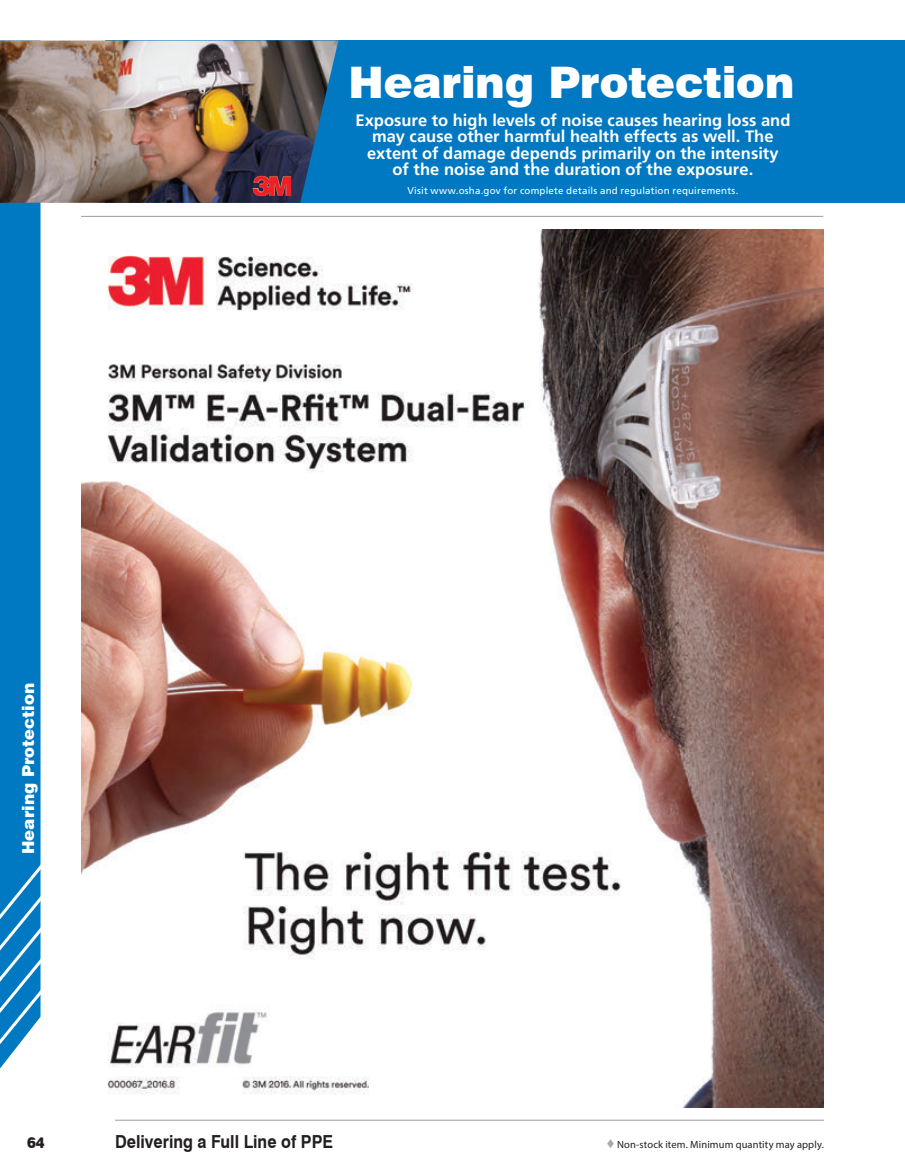
<style>
.page{position:relative;width:905px;height:1175px;background:#fff}
.page>*{position:absolute;margin:0;border:0;box-sizing:border-box;transform-origin:0 0}
.t1{font:900 43.5px "Swiss 721 BT";letter-spacing:-.01em;color:#fff}
.t2{font:700 18px "Swiss 721 BT";color:#231f20;scale:.9 1}
.t3{font:700 16.5px/16.5px "Frutiger";color:#fff;text-align:center}
.t4{font:900 16.5px "Swiss 721 BT";color:#fff}
.t5{font:900 15px "Swiss 721 BT";color:#231f20;scale:.9 1}
.t6{font:10.5px "Myriad Pro";letter-spacing:.01em;color:#231f20}
.t7{font:9.75px "Frutiger";letter-spacing:.02em;color:#fff}
.s1{font-family:"Times New Roman";font-size:15px;color:#a8a9ad}
</style>
<div class="page">
<hr style="left:115px;top:1119px;width:709px;height:1px;background:#a9a7a7">
<svg style="left:0;top:203px;width:41px;height:866px;background:#1282c6"></svg>
<img style="left:81px;top:230px;width:743px;height:877px">
<div style="left:105px;top:40px;width:799px;height:163px;background:#0079c2"></div>
<img style="left:0;top:40px;width:338px;height:163px">
<hr style="left:81px;top:216px;width:742px;height:1px;background:#a9a7a7">
<img style="left:253px;top:176px;width:38px;height:20px">
<p class="t4" style="left:18px;top:854px;width:173px;rotate:-90deg">Hearing Protection</p>
<h1 class="t1" style="left:348px;top:56px;width:447px">Hearing Protection</h1>
<p class="t3" style="left:355px;top:112px;width:436px">Exposure to high levels of noise causes hearing loss and may cause other harmful health effects as well. The extent of damage depends primarily on the intensity<br>of the noise and the duration of the exposure.</p>
<p class="t7" style="left:407px;top:185px;width:332px">Visit www.osha.gov for complete details and regulation requirements.</p>
<p class="t5" style="left:27px;top:1133px;width:21px">64</p>
<p class="t2" style="left:115px;top:1130px;width:244px">Delivering a Full Line of PPE</p>
<p class="t6" style="left:607px;top:1137px;width:218px"><span class="s1">♦</span> Non-stock item. Minimum quantity may apply.</p>
</div>
